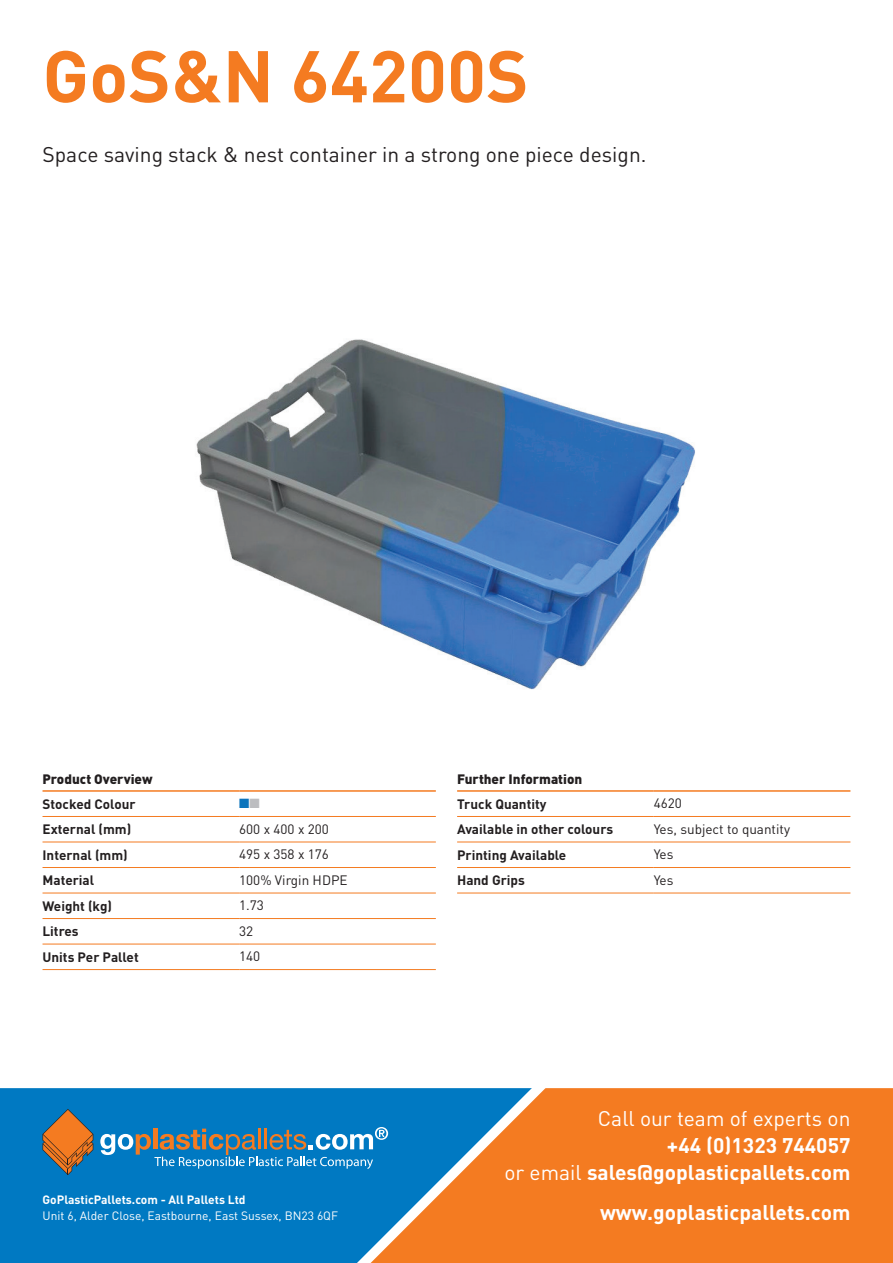
<style>
.page{position:relative;width:893px;height:1263px;background:#fff}
.page>*{position:absolute;margin:0;border:0;box-sizing:border-box;transform-origin:0 0}
.Product_Name{font:700 72px "DIN";color:#f47b21}
.t1{font:700 21px/27px "DIN";color:#fff;text-align:right}
.Product_Description{font:21px "DIN";color:#231f20}
.Table_Text_Bold{font:700 13.5px "DIN";color:#231f20}
.Table_Text_Regular{font:13.5px "DIN";color:#231f20}
.Table_Header{font:900 13.5px "DIN";color:#231f20}
.t2{font:12px/16.5px "DIN";color:#fff}
.s1{font-weight:700}
.s2{font-weight:400}
</style>
<div class="page">
<img style="left:196px;top:339px;width:499px;height:351px">
<div style="left:0;top:1084px;width:893px;height:179px;background:#f47b21"></div>
<div style="left:0;top:1088px;width:100px;height:175px;background:#0079c2"></div>
<svg style="left:43px;top:1109px;width:50px;height:66px"></svg>
<div style="left:0;top:1081px;width:893px;height:7px;background:#fff"></div>
<svg style="left:100px;top:1088px;width:456px;height:175px"></svg>
<hr style="left:43px;top:867px;width:196px;height:1px;background:#f47b21">
<hr style="left:239px;top:867px;width:197px;height:1px;background:#f47b21">
<hr style="left:43px;top:790px;width:196px;height:2px;background:#f47b21">
<hr style="left:239px;top:790px;width:197px;height:2px;background:#f47b21">
<hr style="left:43px;top:816px;width:196px;height:1px;background:#f47b21">
<hr style="left:239px;top:816px;width:197px;height:1px;background:#f47b21">
<hr style="left:43px;top:842px;width:196px;height:1px;background:#f47b21">
<hr style="left:239px;top:842px;width:197px;height:1px;background:#f47b21">
<hr style="left:43px;top:893px;width:196px;height:1px;background:#f47b21">
<hr style="left:239px;top:893px;width:197px;height:1px;background:#f47b21">
<hr style="left:43px;top:918px;width:196px;height:1px;background:#f47b21">
<hr style="left:239px;top:918px;width:197px;height:1px;background:#f47b21">
<hr style="left:43px;top:944px;width:196px;height:1px;background:#f47b21">
<hr style="left:239px;top:944px;width:197px;height:1px;background:#f47b21">
<hr style="left:43px;top:969px;width:196px;height:1px;background:#f47b21">
<hr style="left:239px;top:969px;width:197px;height:1px;background:#f47b21">
<hr style="left:457px;top:816px;width:197px;height:1px;background:#f47b21">
<hr style="left:654px;top:816px;width:196px;height:1px;background:#f47b21">
<hr style="left:457px;top:842px;width:197px;height:1px;background:#f47b21">
<hr style="left:654px;top:842px;width:196px;height:1px;background:#f47b21">
<hr style="left:457px;top:867px;width:197px;height:1px;background:#f47b21">
<hr style="left:654px;top:867px;width:196px;height:1px;background:#f47b21">
<hr style="left:457px;top:893px;width:197px;height:1px;background:#f47b21">
<hr style="left:654px;top:893px;width:196px;height:1px;background:#f47b21">
<hr style="left:457px;top:790px;width:197px;height:2px;background:#f47b21">
<hr style="left:654px;top:790px;width:196px;height:2px;background:#f47b21">
<p class="Product_Name" style="left:43px;top:29px;width:488px">GoS&amp;N 64200S</p>
<p class="Product_Description" style="left:43px;top:141px;width:605px">Space saving stack &amp; nest container in a strong one piece design.</p>
<p class="Table_Header" style="left:43px;top:770px;width:112px">Product Overview</p>
<p class="Table_Text_Bold" style="left:43px;top:795px;width:95px">Stocked Colour</p>
<p class="Table_Text_Bold" style="left:43px;top:820px;width:90px">External (mm)</p>
<p class="Table_Text_Regular" style="left:239px;top:820px;width:91px">600 x 400 x 200</p>
<p class="Table_Text_Bold" style="left:43px;top:846px;width:87px">Internal (mm)</p>
<p class="Table_Text_Regular" style="left:239px;top:846px;width:91px">495 x 358 x 176</p>
<p class="Table_Text_Bold" style="left:43px;top:871px;width:53px">Material</p>
<p class="Table_Text_Regular" style="left:239px;top:871px;width:110px">100% Virgin HDPE</p>
<p class="Table_Text_Bold" style="left:43px;top:897px;width:71px">Weight (kg)</p>
<p class="Table_Text_Regular" style="left:239px;top:897px;width:26px">1.73</p>
<p class="Table_Text_Bold" style="left:43px;top:922px;width:38px">Litres</p>
<p class="Table_Text_Regular" style="left:239px;top:922px;width:16px">32</p>
<p class="Table_Text_Bold" style="left:43px;top:948px;width:98px">Units Per Pallet</p>
<p class="Table_Text_Regular" style="left:239px;top:948px;width:23px">140</p>
<p class="t2" style="left:43px;top:1191px;width:297px"><span class="s1">GoPlasticPallets.com - All Pallets Ltd<br></span>Unit 6, Alder Close, Eastbourne, East Sussex, BN23 6QF</p>
<p class="Table_Header" style="left:457px;top:770px;width:127px">Further Information</p>
<p class="Table_Text_Bold" style="left:457px;top:795px;width:91px">Truck Quantity</p>
<p class="Table_Text_Regular" style="left:654px;top:795px;width:30px">4620</p>
<p class="Table_Text_Bold" style="left:457px;top:820px;width:157px">Available in other colours</p>
<p class="Table_Text_Regular" style="left:654px;top:820px;width:138px">Yes, subject to quantity</p>
<p class="Table_Text_Bold" style="left:457px;top:846px;width:111px">Printing Available</p>
<p class="Table_Text_Regular" style="left:654px;top:846px;width:21px">Yes</p>
<p class="Table_Text_Bold" style="left:457px;top:871px;width:69px">Hand Grips</p>
<p class="Table_Text_Regular" style="left:654px;top:871px;width:21px">Yes</p>
<p class="t1" style="left:504px;top:1104px;width:348px"><span class="s2">Call our team of experts on<br></span>+44 (0)1323 744057<br><span class="s2">or email</span> sales@goplasticpallets.com</p>
<p class="t1" style="left:600px;top:1198px;width:252px">www.goplasticpallets.com</p>
</div>
